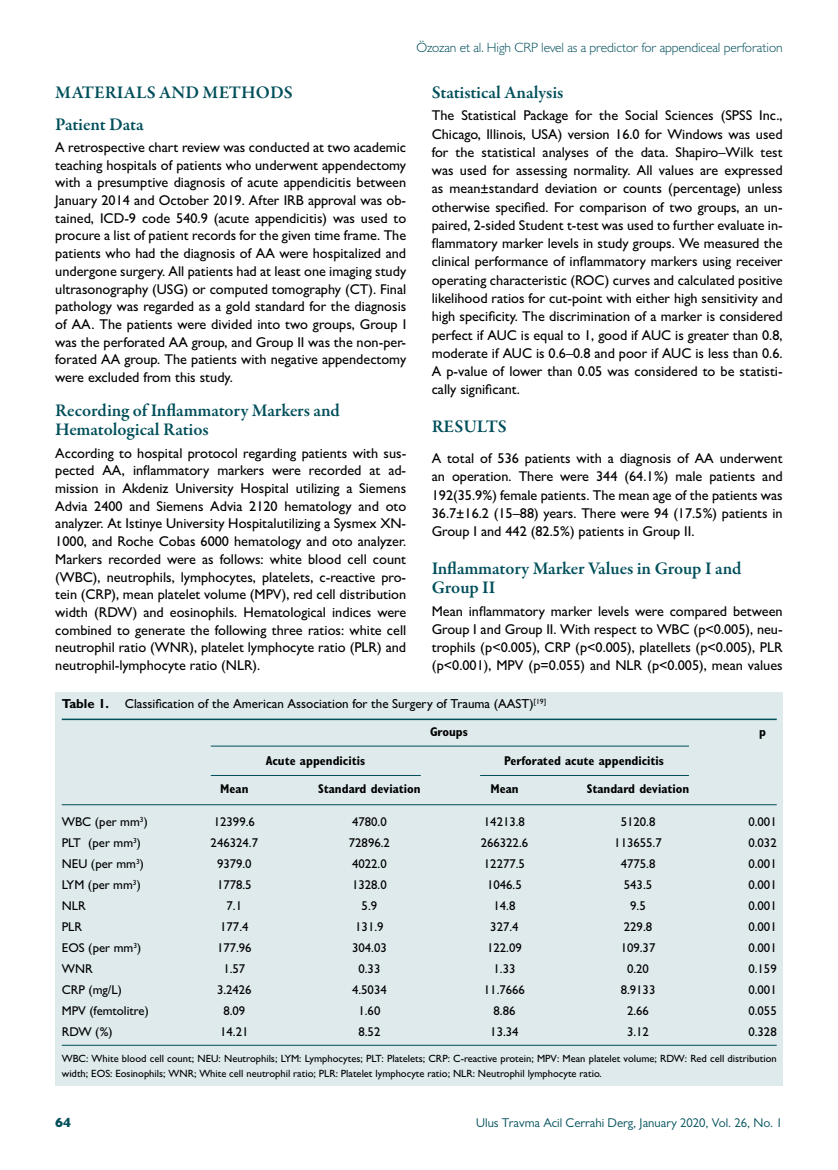
<style>
.page{position:relative;width:838px;height:1170px;background:#fff}
.page>*{position:absolute;margin:0;border:0;box-sizing:border-box;transform-origin:0 0}
.t1{font:600 18px/31.8px "Garamond Premr Pro";letter-spacing:-.005em;color:#004f5a}
.t2{font:500 14.25px/17.7px "Gill Sans MT Pro";color:#000;text-align:justify}
.t3{font:300 13.5px "Gill Sans MT Pro";letter-spacing:-.005em;color:#004f5a}
.t4{font:800 13.5px "Gill Sans MT Pro";color:#004f5a}
.t5{font:500 13.05px "Gill Sans MT Pro";color:#000}
.t6{font:500 12.75px "Gill Sans MT Pro";color:#000}
.t7{font:700 condensed 12.75px "Gill Sans MT Pro";color:#000}
.t8{font:12.75px "Gill Sans MT Pro";color:#004f5a}
.t9{font:500 10.5px/15px "Gill Sans MT Pro";color:#000}
.s1{font-weight:700}
</style>
<div class="page">
<div style="left:55px;top:691px;width:727px;height:394px;background:#deeaec"></div>
<hr style="left:62px;top:718px;width:714px;height:2px;background:#004f5a">
<hr style="left:211px;top:745px;width:478px;height:1px;background:#004f5a">
<hr style="left:62px;top:804px;width:714px;height:1px;background:#004f5a">
<hr style="left:211px;top:775px;width:210px;height:1px;background:#004f5a">
<hr style="left:480px;top:775px;width:209px;height:1px;background:#004f5a">
<hr style="left:62px;top:1044px;width:714px;height:1px;background:#004f5a">
<p class="t3" style="left:416px;top:39px;width:368px">Özozan et al. High CRP level as a predictor for appendiceal perforation</p>
<p class="t1" style="left:55px;top:77px;width:239px">MATERIALS AND METHODS<br>Patient Data</p>
<p class="t2" style="left:55px;top:138px;width:352px">A retrospective chart review was conducted at two academic teaching hospitals of patients who underwent appendectomy with a presumptive diagnosis of acute appendicitis between January 2014 and October 2019. After IRB approval was ob&shy;tained, ICD-9 code 540.9 (acute appendicitis) was used to procure a list of patient records for the given time frame. The patients who had the diagnosis of AA were hospitalized and undergone surgery. All patients had at least one imaging study ultrasonography (USG) or computed tomography (CT). Final pathology was regarded as a gold standard for the diagnosis of AA. The patients were divided into two groups, Group I was the perforated AA group, and Group II was the non-per&shy;forated AA group. The patients with negative appendectomy were excluded from this study.</p>
<p class="t1" style="left:55px;top:401px;width:286px;line-height:19px">Recording of Inflammatory Markers and<br>Hematological Ratios</p>
<p class="t2" style="left:55px;top:443px;width:352px">According to hospital protocol regarding patients with sus&shy;pected AA, inflammatory markers were recorded at ad&shy;mission in Akdeniz University Hospital utilizing a Siemens Advia 2400 and Siemens Advia 2120 hematology and oto analyzer. At Istinye University Hospitalutilizing a Sysmex XN-1000, and Roche Cobas 6000 hematology and oto analyzer.<br>Markers recorded were as follows: white blood cell count (WBC), neutrophils, lymphocytes, platelets, c-reactive pro&shy;tein (CRP), mean platelet volume (MPV), red cell distribution width (RDW) and eosinophils. Hematological indices were combined to generate the following three ratios: white cell neutrophil ratio (WNR), platelet lymphocyte ratio (PLR) and neutrophil-lymphocyte ratio (NLR).</p>
<p class="t1" style="left:432px;top:77px;width:133px">Statistical Analysis</p>
<p class="t2" style="left:432px;top:106px;width:352px;line-height:18.3px">The Statistical Package for the Social Sciences (SPSS Inc., Chicago, Illinois, USA) version 16.0 for Windows was used for the statistical analyses of the data. Shapiro–Wilk test was used for assessing normality. All values are expressed as mean±standard deviation or counts (percentage) unless otherwise specified. For comparison of two groups, an un&shy;paired, 2-sided Student t-test was used to further evaluate in&shy;flammatory marker levels in study groups. We measured the clinical performance of inflammatory markers using receiver operating characteristic (ROC) curves and calculated positive likelihood ratios for cut-point with either high sensitivity and high specificity. The discrimination of a marker is considered perfect if AUC is equal to 1, good if AUC is greater than 0.8, moderate if AUC is 0.6–0.8 and poor if AUC is less than 0.6.<br>A p-value of lower than 0.05 was considered to be statisti&shy;cally significant.</p>
<p class="t1" style="left:432px;top:411px;width:77px">RESULTS</p>
<p class="t2" style="left:432px;top:449px;width:352px;line-height:18.3px">A total of 536 patients with a diagnosis of AA underwent an operation. There were 344 (64.1%) male patients and 192(35.9%) female patients. The mean age of the patients was 36.7±16.2 (15–88) years. There were 94 (17.5%) patients in Group I and 442 (82.5%) patients in Group II.</p>
<p class="t1" style="left:432px;top:558px;width:311px;line-height:19.4px">Inflammatory Marker Values in Group I and<br>Group II</p>
<p class="t2" style="left:432px;top:601px;width:352px;line-height:18.3px">Mean inflammatory marker levels were compared between Group I and Group II. With respect to WBC (p&lt;0.005), neu&shy;trophils (p&lt;0.005), CRP (p&lt;0.005), platellets (p&lt;0.005), PLR (p&lt;0.001), MPV (p=0.055) and NLR (p&lt;0.005), mean values</p>
<p class="t5" style="left:62px;top:696px;width:486px"><span class="s1">Table 1.</span> Classification of the American Association for the Surgery of Trauma (AAST)<sup>[19]</sup></p>
<p class="t7" style="left:430px;top:724px;width:39px">Groups</p>
<p class="t7" style="left:759px;top:724px;width:8px">p</p>
<p class="t7" style="left:266px;top:752px;width:101px">Acute appendicitis</p>
<p class="t7" style="left:504px;top:752px;width:161px">Perforated acute appendicitis</p>
<p class="t7" style="left:220px;top:780px;width:30px">Mean</p>
<p class="t7" style="left:318px;top:780px;width:104px">Standard deviation</p>
<p class="t7" style="left:490px;top:780px;width:30px">Mean</p>
<p class="t7" style="left:587px;top:780px;width:104px">Standard deviation</p>
<p class="t6" style="left:62px;top:814px;width:87px">WBC (per mm<sup>3</sup>)</p>
<p class="t6" style="left:214px;top:814px;width:43px">12399.6</p>
<p class="t6" style="left:352px;top:814px;width:36px">4780.0</p>
<p class="t6" style="left:484px;top:814px;width:43px">14213.8</p>
<p class="t6" style="left:620px;top:814px;width:36px">5120.8</p>
<p class="t6" style="left:748px;top:814px;width:30px">0.001</p>
<p class="t6" style="left:62px;top:835px;width:81px">PLT (per mm<sup>3</sup>)</p>
<p class="t6" style="left:211px;top:835px;width:49px">246324.7</p>
<p class="t6" style="left:349px;top:835px;width:43px">72896.2</p>
<p class="t6" style="left:481px;top:835px;width:49px">266322.6</p>
<p class="t6" style="left:614px;top:835px;width:49px">113655.7</p>
<p class="t6" style="left:748px;top:835px;width:30px">0.032</p>
<p class="t6" style="left:62px;top:856px;width:84px">NEU (per mm<sup>3</sup>)</p>
<p class="t6" style="left:217px;top:856px;width:36px">9379.0</p>
<p class="t6" style="left:352px;top:856px;width:36px">4022.0</p>
<p class="t6" style="left:484px;top:856px;width:43px">12277.5</p>
<p class="t6" style="left:620px;top:856px;width:36px">4775.8</p>
<p class="t6" style="left:748px;top:856px;width:30px">0.001</p>
<p class="t6" style="left:62px;top:877px;width:80px">LYM (per mm<sup>3</sup>)</p>
<p class="t6" style="left:217px;top:877px;width:36px">1778.5</p>
<p class="t6" style="left:352px;top:877px;width:36px">1328.0</p>
<p class="t6" style="left:487px;top:877px;width:36px">1046.5</p>
<p class="t6" style="left:624px;top:877px;width:30px">543.5</p>
<p class="t6" style="left:748px;top:877px;width:30px">0.001</p>
<p class="t6" style="left:62px;top:898px;width:25px">NLR</p>
<p class="t6" style="left:226px;top:898px;width:17px">7.1</p>
<p class="t6" style="left:361px;top:898px;width:17px">5.9</p>
<p class="t6" style="left:493px;top:898px;width:23px">14.8</p>
<p class="t6" style="left:630px;top:898px;width:17px">9.5</p>
<p class="t6" style="left:748px;top:898px;width:30px">0.001</p>
<p class="t6" style="left:62px;top:919px;width:22px">PLR</p>
<p class="t6" style="left:220px;top:919px;width:30px">177.4</p>
<p class="t6" style="left:355px;top:919px;width:30px">131.9</p>
<p class="t6" style="left:490px;top:919px;width:30px">327.4</p>
<p class="t6" style="left:624px;top:919px;width:30px">229.8</p>
<p class="t6" style="left:748px;top:919px;width:30px">0.001</p>
<p class="t6" style="left:62px;top:940px;width:81px">EOS (per mm<sup>3</sup>)</p>
<p class="t6" style="left:217px;top:940px;width:36px">177.96</p>
<p class="t6" style="left:352px;top:940px;width:36px">304.03</p>
<p class="t6" style="left:487px;top:940px;width:36px">122.09</p>
<p class="t6" style="left:620px;top:940px;width:36px">109.37</p>
<p class="t6" style="left:748px;top:940px;width:30px">0.001</p>
<p class="t6" style="left:62px;top:961px;width:32px">WNR</p>
<p class="t6" style="left:223px;top:961px;width:23px">1.57</p>
<p class="t6" style="left:358px;top:961px;width:23px">0.33</p>
<p class="t6" style="left:493px;top:961px;width:23px">1.33</p>
<p class="t6" style="left:627px;top:961px;width:23px">0.20</p>
<p class="t6" style="left:748px;top:961px;width:30px">0.159</p>
<p class="t6" style="left:62px;top:982px;width:62px">CRP (mg/L)</p>
<p class="t6" style="left:217px;top:982px;width:36px">3.2426</p>
<p class="t6" style="left:352px;top:982px;width:36px">4.5034</p>
<p class="t6" style="left:484px;top:982px;width:43px">11.7666</p>
<p class="t6" style="left:620px;top:982px;width:36px">8.9133</p>
<p class="t6" style="left:748px;top:982px;width:30px">0.001</p>
<p class="t6" style="left:62px;top:1003px;width:88px">MPV (femtolitre)</p>
<p class="t6" style="left:223px;top:1003px;width:23px">8.09</p>
<p class="t6" style="left:358px;top:1003px;width:23px">1.60</p>
<p class="t6" style="left:493px;top:1003px;width:23px">8.86</p>
<p class="t6" style="left:627px;top:1003px;width:23px">2.66</p>
<p class="t6" style="left:748px;top:1003px;width:30px">0.055</p>
<p class="t6" style="left:62px;top:1024px;width:52px">RDW (%)</p>
<p class="t6" style="left:220px;top:1024px;width:30px">14.21</p>
<p class="t6" style="left:358px;top:1024px;width:23px">8.52</p>
<p class="t6" style="left:490px;top:1024px;width:30px">13.34</p>
<p class="t6" style="left:627px;top:1024px;width:23px">3.12</p>
<p class="t6" style="left:748px;top:1024px;width:30px">0.328</p>
<p class="t9" style="left:62px;top:1050px;width:716px">WBC: White blood cell count; NEU: Neutrophils; LYM: Lymphocytes; PLT: Platelets; CRP: C-reactive protein; MPV: Mean platelet volume; RDW: Red cell distribution width; EOS: Eosinophils; WNR; White cell neutrophil ratio; PLR: Platelet lymphocyte ratio; NLR: Neutrophil lymphocyte ratio.</p>
<p class="t4" style="left:55px;top:1114px;width:18px">64</p>
<p class="t8" style="left:476px;top:1115px;width:308px">Ulus Travma Acil Cerrahi Derg, January 2020, Vol. 26, No. 1</p>
</div>
